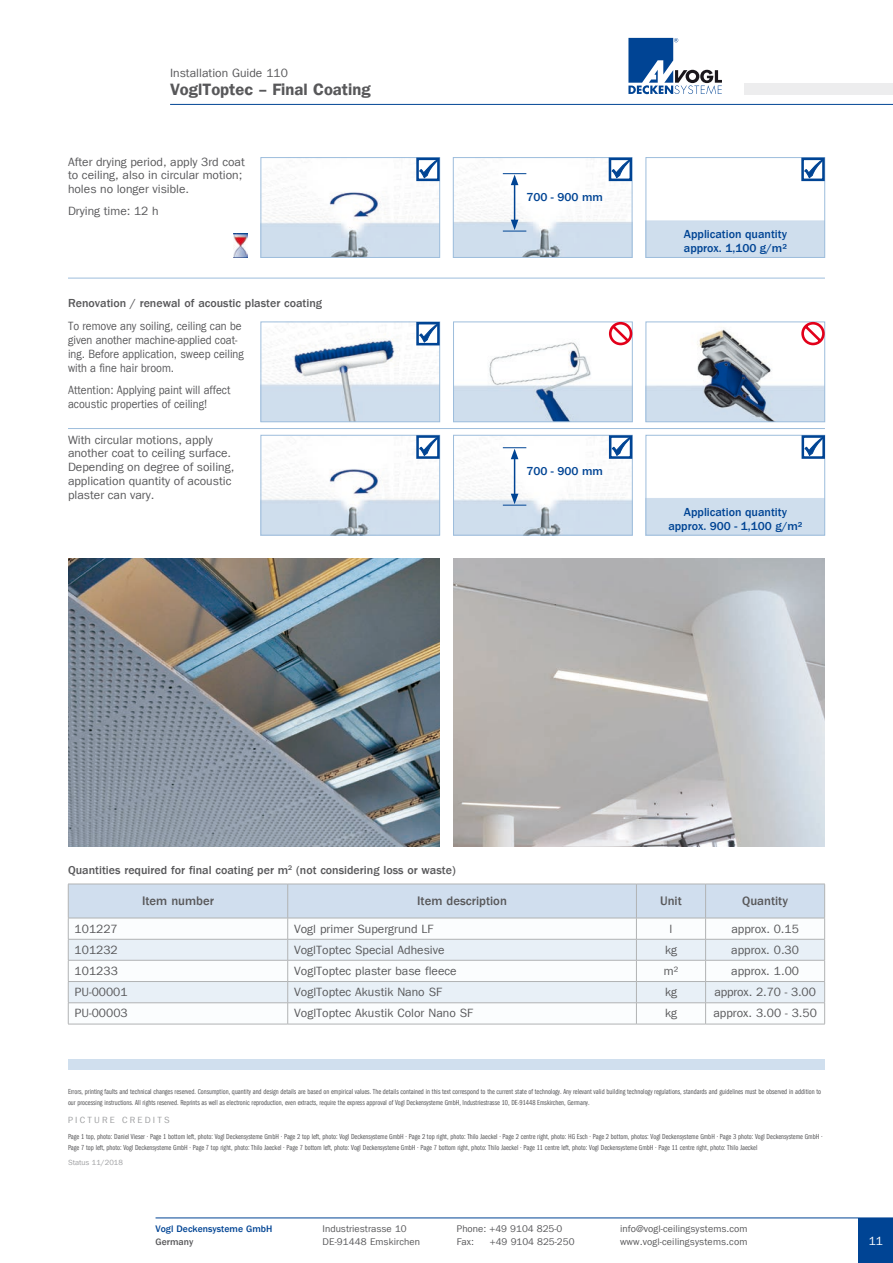
<style>
.page{position:relative;width:893px;height:1263px;background:#fff}
.page>*{position:absolute;margin:0;border:0;box-sizing:border-box;transform-origin:0 0}
.t1{font:16.5px "Franklin Gothic LT Com Dm";color:#58585a}
.t2{font:500 12.75px "Franklin Gothic LT Com";color:#58585a}
.t3{font:12px/13.8px "Franklin Gothic LT Com";color:#58585a}
.t4{font:12px/13.8px "Franklin Gothic LT Com";color:#58585a;scale:.9 1}
.t5{font:500 12px "Franklin Gothic LT Com";color:#58585a}
.t6{font:500 12px/13.8px "Franklin Gothic LT Com";color:#004494}
.t7{font:12px "ITC Franklin Gothic Std";color:#fff}
.t8{font:9.75px/13.5px "Franklin Gothic LT Com";letter-spacing:.005em;color:#58585a}
.t9{font:500 9.75px "Franklin Gothic LT Com";color:#004494}
.t10{font:500 9.75px "Franklin Gothic LT Com";color:#58585a}
.t11{font:9px "Franklin Gothic LT Com";letter-spacing:.24em;color:#9d9ea0}
.t12{font:7.5px/10.5px "Franklin Gothic LT Com Bk Cm";color:#58585a}
.t13{font:7.5px "Franklin Gothic LT Com";color:#9d9ea0}
</style>
<div class="page">
<hr style="left:156px;top:1218px;width:737px;height:1px;background:#004494">
<hr style="left:170px;top:104px;width:723px;height:1px;background:#004494">
<svg style="left:628px;top:38px;width:94px;height:56px"></svg>
<div style="left:744px;top:84px;width:149px;height:11px;background:#ededee"></div>
<div style="left:859px;top:1218px;width:34px;height:45px;background:#004494"></div>
<img style="left:68px;top:559px;width:372px;height:287px">
<img style="left:453px;top:559px;width:372px;height:287px">
<img style="left:233px;top:234px;width:14px;height:23px">
<img style="left:263px;top:181px;width:175px;height:75px">
<div style="left:261px;top:157px;width:179px;height:101px;border:1px solid #9dbddc"></div>
<img style="left:455px;top:159px;width:175px;height:97px">
<div style="left:453px;top:157px;width:179px;height:101px;border:1px solid #9dbddc"></div>
<div style="left:646px;top:157px;width:179px;height:101px;border:1px solid #9dbddc"></div>
<div style="left:416px;top:158px;width:24px;height:23px;border:3px solid #004494"></div>
<svg style="left:419px;top:160px;width:19px;height:18px"></svg>
<div style="left:609px;top:158px;width:23px;height:23px;border:3px solid #004494"></div>
<svg style="left:612px;top:160px;width:18px;height:18px"></svg>
<div style="left:801px;top:158px;width:24px;height:23px;border:3px solid #004494"></div>
<svg style="left:804px;top:160px;width:19px;height:18px"></svg>
<hr style="left:514px;top:183px;width:1px;height:39px;background:#004494">
<svg style="left:503px;top:173px;width:23px;height:12px"></svg>
<svg style="left:503px;top:220px;width:23px;height:12px"></svg>
<img style="left:263px;top:332px;width:175px;height:88px">
<div style="left:261px;top:322px;width:179px;height:100px;border:1px solid #9dbddc"></div>
<img style="left:455px;top:333px;width:175px;height:87px">
<div style="left:453px;top:322px;width:179px;height:100px;border:1px solid #9dbddc"></div>
<img style="left:648px;top:329px;width:175px;height:91px">
<div style="left:646px;top:322px;width:179px;height:100px;border:1px solid #9dbddc"></div>
<img style="left:263px;top:469px;width:175px;height:64px">
<div style="left:261px;top:435px;width:179px;height:100px;border:1px solid #9dbddc"></div>
<img style="left:455px;top:437px;width:175px;height:96px">
<div style="left:453px;top:435px;width:179px;height:100px;border:1px solid #9dbddc"></div>
<div style="left:646px;top:435px;width:179px;height:100px;border:1px solid #9dbddc"></div>
<svg style="left:609px;top:322px;width:23px;height:23px"></svg>
<svg style="left:801px;top:322px;width:24px;height:23px"></svg>
<div style="left:416px;top:322px;width:24px;height:23px;border:3px solid #004494"></div>
<svg style="left:419px;top:324px;width:19px;height:18px"></svg>
<div style="left:609px;top:435px;width:23px;height:24px;border:3px solid #004494"></div>
<svg style="left:612px;top:437px;width:19px;height:19px"></svg>
<div style="left:801px;top:435px;width:24px;height:24px;border:3px solid #004494"></div>
<svg style="left:805px;top:437px;width:18px;height:19px"></svg>
<div style="left:416px;top:435px;width:24px;height:24px;border:3px solid #004494"></div>
<svg style="left:419px;top:437px;width:19px;height:19px"></svg>
<hr style="left:514px;top:457px;width:1px;height:39px;background:#004494">
<svg style="left:503px;top:447px;width:23px;height:12px"></svg>
<svg style="left:503px;top:494px;width:23px;height:12px"></svg>
<hr style="left:68px;top:278px;width:757px;height:1px;background:#9dbddc">
<hr style="left:68px;top:428px;width:757px;height:1px;background:#9dbddc">
<hr style="left:68px;top:1024px;width:220px;height:1px;background:#b1b3b4">
<hr style="left:288px;top:1024px;width:348px;height:1px;background:#b1b3b4">
<hr style="left:636px;top:1024px;width:70px;height:1px;background:#b1b3b4">
<hr style="left:706px;top:1024px;width:119px;height:1px;background:#b1b3b4">
<svg style="left:68px;top:884px;width:757px;height:140px"></svg>
<hr style="left:706px;top:1002px;width:119px;height:1px;background:#b1b3b4">
<div style="left:68px;top:1060px;width:757px;height:10px;background:#d0dfee"></div>
<h3 class="t3" style="left:170px;top:66px;width:119px">Installation Guide 110</h3>
<h1 class="t1" style="left:170px;top:79px;width:202px">VoglToptec – Final Coating</h1>
<h3 class="t3" style="left:68px;top:155px;width:178px">After drying period, apply 3rd coat to ceiling, also in circular motion; holes no longer visible.</h3>
<h3 class="t3" style="left:68px;top:205px;width:92px">Drying time: 12 h</h3>
<h3 class="t5" style="left:68px;top:296px;width:256px">Renovation / renewal of acoustic plaster coating</h3>
<h3 class="t4" style="left:68px;top:319px;width:197px">To remove any soiling, ceiling can be given another machine-applied coat&shy;ing. Before application, sweep ceiling with a fine hair broom.</h3>
<h3 class="t4" style="left:68px;top:383px;width:182px">Attention: Applying paint will affect acoustic properties of ceiling!</h3>
<h3 class="t3" style="left:68px;top:433px;width:168px">With circular motions, apply another coat to ceiling surface.<br>Depending on degree of soiling, application quantity of acoustic plaster can vary.</h3>
<h3 class="t6" style="left:526px;top:191px;width:78px">700 - 900 mm</h3>
<h3 class="t6" style="left:684px;top:227px;width:105px">Application quantity approx. 1,100 g/m²</h3>
<h3 class="t6" style="left:526px;top:465px;width:78px">700 - 900 mm</h3>
<h3 class="t6" style="left:668px;top:505px;width:136px;text-align:center">Application quantity approx. 900 - 1,100 g/m²</h3>
<h3 class="t5" style="left:68px;top:863px;width:389px">Quantities required for final coating per m<sup>2</sup> (not considering loss or waste)</h3>
<h2 class="t2" style="left:142px;top:894px;width:73px">Item number</h2>
<h2 class="t2" style="left:417px;top:894px;width:91px">Item description</h2>
<h2 class="t2" style="left:660px;top:894px;width:23px">Unit</h2>
<h2 class="t2" style="left:742px;top:894px;width:47px">Quantity</h2>
<h3 class="t3" style="left:75px;top:922px;width:45px">101227</h3>
<h3 class="t3" style="left:294px;top:922px;width:141px">Vogl primer Supergrund LF</h3>
<h3 class="t3" style="left:670px;top:922px;width:4px">l</h3>
<h3 class="t3" style="left:731px;top:922px;width:69px">approx. 0.15</h3>
<h3 class="t3" style="left:75px;top:943px;width:45px">101232</h3>
<h3 class="t3" style="left:294px;top:943px;width:152px">VoglToptec Special Adhesive</h3>
<h3 class="t3" style="left:665px;top:943px;width:13px">kg</h3>
<h3 class="t3" style="left:731px;top:943px;width:69px">approx. 0.30</h3>
<h3 class="t3" style="left:75px;top:964px;width:45px">101233</h3>
<h3 class="t3" style="left:294px;top:964px;width:164px">VoglToptec plaster base fleece</h3>
<h3 class="t3" style="left:664px;top:964px;width:16px">m²</h3>
<h3 class="t3" style="left:731px;top:964px;width:69px">approx. 1.00</h3>
<h3 class="t3" style="left:75px;top:985px;width:55px">PU-00001</h3>
<h3 class="t3" style="left:294px;top:985px;width:149px">VoglToptec Akustik Nano SF</h3>
<h3 class="t3" style="left:665px;top:985px;width:13px">kg</h3>
<h3 class="t3" style="left:714px;top:985px;width:103px">approx. 2.70 - 3.00</h3>
<h3 class="t3" style="left:75px;top:1006px;width:55px">PU-00003</h3>
<h3 class="t3" style="left:294px;top:1006px;width:180px">VoglToptec Akustik Color Nano SF</h3>
<h3 class="t3" style="left:665px;top:1006px;width:13px">kg</h3>
<h3 class="t3" style="left:713px;top:1006px;width:105px">approx. 3.00 - 3.50</h3>
<p class="t12" style="left:68px;top:1087px;width:755px">Errors, printing faults and technical changes reserved. Consumption, quantity and design details are based on empirical values. The details contained in this text correspond to the current state of technology. Any relevant valid building technology regulations, standards and guidelines must be observed in addition to our processing instructions. All rights reserved. Reprints as well as electronic reproduction, even extracts, require the express approval of Vogl Deckensysteme GmbH, Industriestrasse 10, DE-91448 Emskirchen, Germany.</p>
<p class="t11" style="left:68px;top:1115px;width:103px">PICTURE CREDITS</p>
<p class="t12" style="left:68px;top:1131px;width:756px">Page 1 top, photo: Daniel Vieser · Page 1 bottom left, photo: Vogl Deckensysteme GmbH · Page 2 top left, photo: Vogl Deckensysteme GmbH · Page 2 top right, photo: Thilo Jaeckel · Page 2 centre right, photo: HG Esch · Page 2 bottom, photos: Vogl Deckensysteme GmbH · Page 3 photo: Vogl Deckensysteme GmbH ·<br>Page 7 top left, photo: Vogl Deckensysteme GmbH · Page 7 top right, photo: Thilo Jaeckel · Page 7 bottom left, photo: Vogl Deckensysteme GmbH · Page 7 bottom right, photo: Thilo Jaeckel · Page 11 centre left, photo: Vogl Deckensysteme GmbH · Page 11 centre right, photo: Thilo Jaeckel</p>
<p class="t13" style="left:68px;top:1158px;width:56px">Status 11/2018</p>
<h3 class="t9" style="left:156px;top:1223px;width:118px">Vogl Deckensysteme GmbH</h3>
<h3 class="t10" style="left:156px;top:1237px;width:39px">Germany</h3>
<h3 class="t8" style="left:323px;top:1222px;width:99px">Industriestrasse 10<br>DE-91448 Emskirchen</h3>
<h3 class="t8" style="left:457px;top:1222px;width:107px">Phone: +49 9104 825-0<br>Fax:</h3>
<h3 class="t8" style="left:490px;top:1235px;width:86px">+49 9104 825-250</h3>
<h3 class="t8" style="left:620px;top:1222px;width:129px">info@vogl-ceilingsystems.com www.vogl-ceilingsystems.com</h3>
<h3 class="t7" style="left:869px;top:1234px;width:16px">11</h3>
</div>
